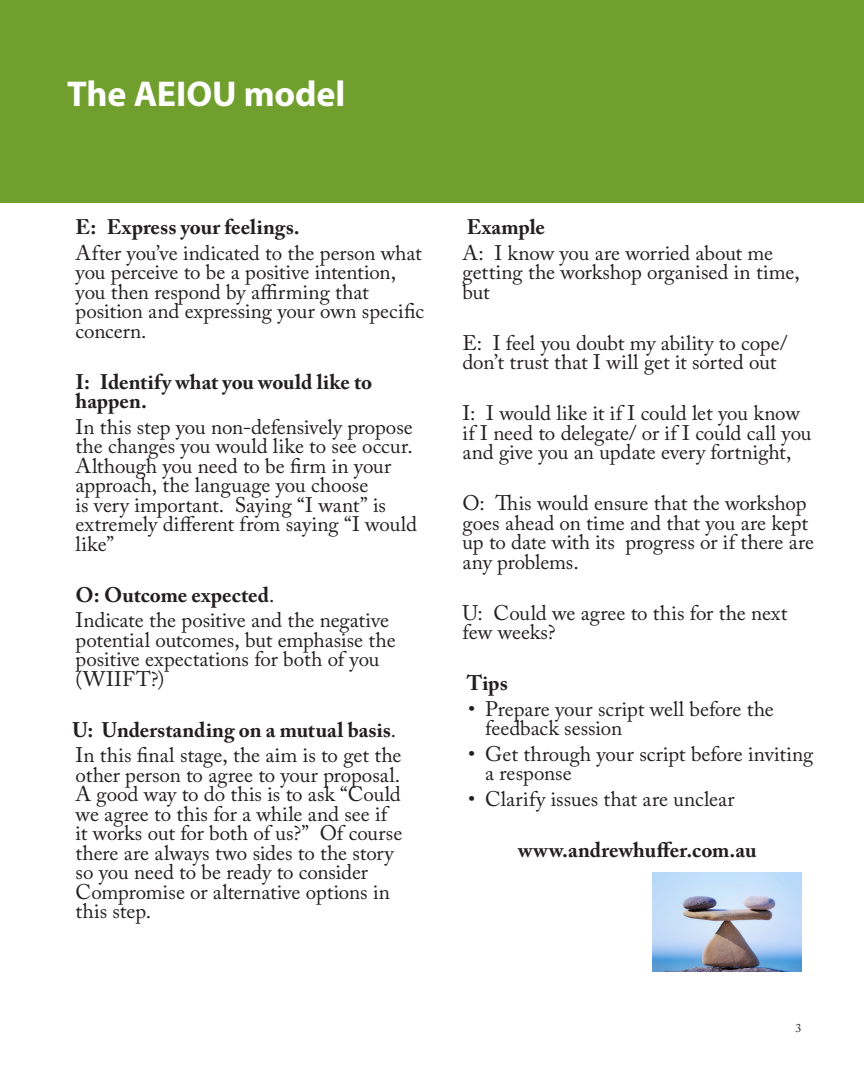
<style>
.page{position:relative;width:864px;height:1080px;background:#fff}
.page>*{position:absolute;margin:0;border:0;box-sizing:border-box;transform-origin:0 0}
.Section_spread_title{font:700 36px "Myriad Pro";letter-spacing:-.005em;color:#fff}
.Main_Body{font:21px/19.5px "Adobe Caslon Pro";letter-spacing:-.005em;color:#231f20}
.Main_Body-2{font:700 21px/19.5px "Adobe Caslon Pro";color:#231f20}
.t1{font:12px "Adobe Caslon Pro";color:#231f20}
.s1{font-weight:400}
</style>
<div class="page">
<div style="left:0;top:0;width:863px;height:202px;background:#719f2e"></div>
<img style="left:652px;top:873px;width:149px;height:99px">
<p class="Section_spread_title" style="left:67px;top:70px;width:280px">The AEIOU model</p>
<p class="Main_Body-2" style="left:76px;top:217px;width:225px">E: Express your feelings.</p>
<p class="Main_Body" style="left:76px;top:243px;width:350px">After you’ve indicated to the person what you perceive to be a positive intention, you then respond by affirming that position and expressing your own specific concern.</p>
<p class="Main_Body-2" style="left:76px;top:372px;width:298px">I: Identify what you would like to happen.</p>
<p class="Main_Body" style="left:76px;top:417px;width:343px">In this step you non-defensively propose the changes you would like to see occur.<br>Although you need to be firm in your approach, the language you choose<br>is very important. Saying “I want” is extremely different from saying “I would like”</p>
<p class="Main_Body-2" style="left:76px;top:585px;width:200px">O: Outcome expected<span class="s1">.</span></p>
<p class="Main_Body" style="left:76px;top:610px;width:321px">Indicate the positive and the negative potential outcomes, but emphasise the positive expectations for both of you (WIIFT?)</p>
<p class="Main_Body-2" style="left:72px;top:720px;width:325px">U: Understanding on a mutual basis<span class="s1">.</span></p>
<p class="Main_Body" style="left:76px;top:745px;width:328px">In this final stage, the aim is to get the other person to agree to your proposal.<br>A good way to do this is to ask “Could we agree to this for a while and see if it works out for both of us?” Of course there are always two sides to the story so you need to be ready to consider Compromise or alternative options in this step.</p>
<p class="Main_Body-2" style="left:466px;top:217px;width:80px">Example</p>
<p class="Main_Body" style="left:462px;top:243px;width:338px">A: I know you are worried about me getting the workshop organised in time, but</p>
<p class="Main_Body" style="left:462px;top:333px;width:326px">E: I feel you doubt my ability to cope/ don’t trust that I will get it sorted out</p>
<p class="Main_Body" style="left:462px;top:403px;width:350px">I: I would like it if I could let you know if I need to delegate/ or if I could call you and give you an update every fortnight,</p>
<p class="Main_Body" style="left:462px;top:493px;width:353px">O: This would ensure that the workshop goes ahead on time and that you are kept up to date with its progress or if there are any problems.</p>
<p class="Main_Body" style="left:462px;top:603px;width:326px">U: Could we agree to this for the next few weeks?</p>
<p class="Main_Body-2" style="left:466px;top:673px;width:42px">Tips</p>
<p class="Main_Body" style="left:485px;top:699px;width:290px;text-indent:-17px">• Prepare your script well before the feedback session</p>
<p class="Main_Body" style="left:485px;top:744px;width:329px;text-indent:-17px">• Get through your script before inviting a response</p>
<p class="Main_Body" style="left:468px;top:789px;width:268px">• Clarify issues that are unclear</p>
<p class="Main_Body-2" style="left:518px;top:840px;width:240px">www.andrewhuffer.com.au</p>
<p class="t1" style="left:795px;top:1021px;width:7px">3</p>
</div>
